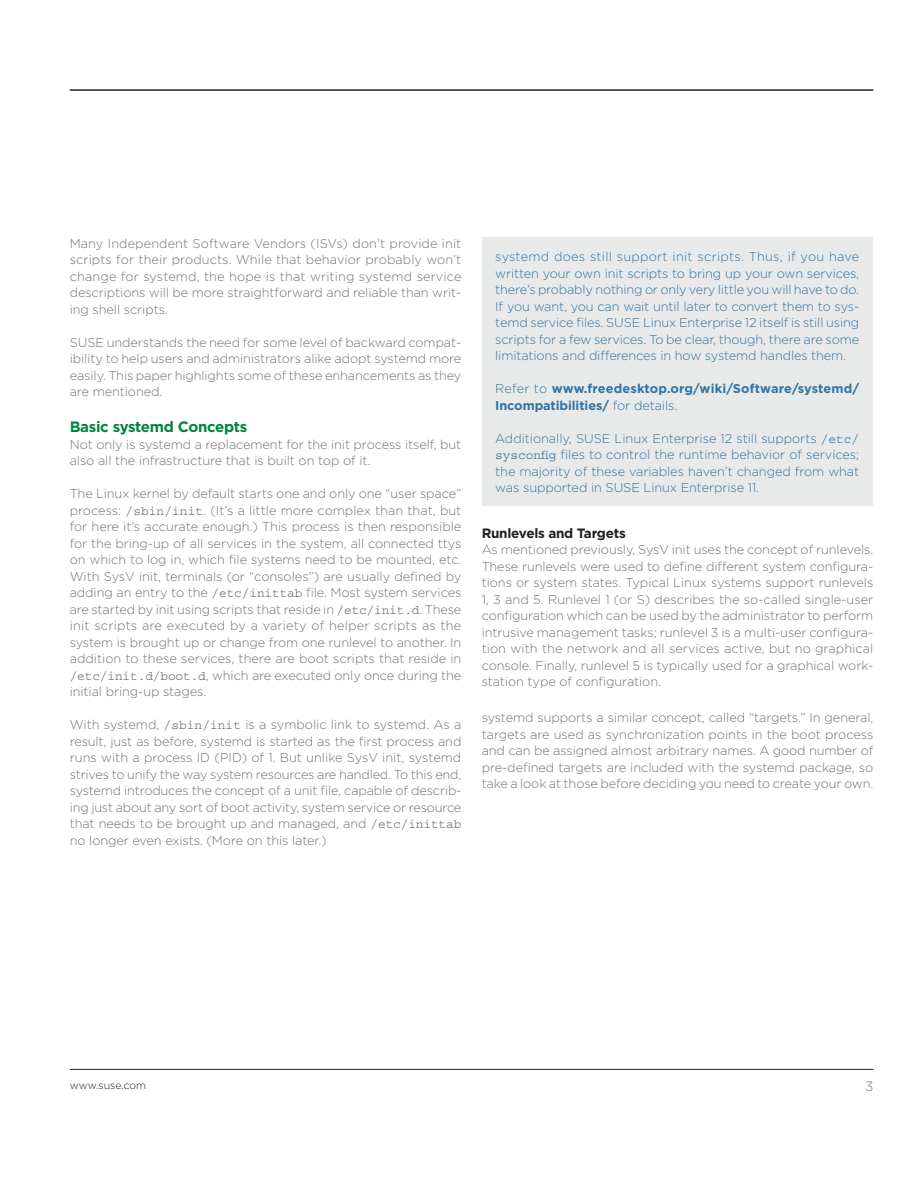
<style>
.page{position:relative;width:918px;height:1188px;background:#fff}
.page>*{position:absolute;margin:0;border:0;box-sizing:border-box;transform-origin:0 0}
.subhead_10_13-green{font:700 15px "Gotham";letter-spacing:-.02em;color:#00843d}
.subhead_10_13{font:700 13.5px "Gotham";letter-spacing:-.02em;color:#231f20}
.body1{font:300 13.5px "Gotham";color:#6a747b}
.body_8_5_11{font:300 12.75px/16.5px "Gotham";letter-spacing:-.005em;color:#6a747b;text-align:justify}
.body1-2{font:300 12.75px/16.5px "Gotham";letter-spacing:-.005em;color:#6a747b}
.body_8_5_11-2{font:300 12.75px/16.5px "Gotham";letter-spacing:-.01em;color:#3174a3}
.body_8_5_11-3{font:700 12.75px/16.5px "Gotham";color:#3174a3}
.t1{font:300 10.5px "Gotham";color:#231f20}
.s1{font-family:"Courier";font-weight:400}
.s2{font-weight:300}
</style>
<div class="page">
<hr style="left:70px;top:89px;width:803px;height:2px;background:#231f20">
<hr style="left:70px;top:1069px;width:803px;height:1px;background:#231f20">
<div style="left:482px;top:238px;width:391px;height:268px;background:#e7eae9"></div>
<p class="body_8_5_11" style="left:70px;top:235px;width:393px">Many Independent Software Vendors (ISVs) don’t provide init scripts for their products. While that behavior probably won’t change for systemd, the hope is that writing systemd service descriptions will be more straightforward and reliable than writ&shy;ing shell scripts.</p>
<p class="body_8_5_11" style="left:70px;top:334px;width:393px">SUSE understands the need for some level of backward compat&shy;ibility to help users and administrators alike adopt systemd more easily. This paper highlights some of these enhancements as they are mentioned.</p>
<p class="subhead_10_13-green" style="left:70px;top:418px;width:179px">Basic systemd Concepts</p>
<p class="body_8_5_11" style="left:70px;top:436px;width:393px">Not only is systemd a replacement for the init process itself, but also all the infrastructure that is built on top of it.</p>
<p class="body_8_5_11" style="left:70px;top:485px;width:393px;text-align:left">The Linux kernel by default starts one and only one “user space” process: <span class="s1">/sbin/init</span>. (It’s a little more complex than that, but for here it’s accurate enough.) This process is then responsible for the bring-up of all services in the system, all connected ttys on which to log in, which file systems need to be mounted, etc.<br>With SysV init, terminals (or “consoles”) are usually defined by adding an entry to the <span class="s1">/etc/inittab</span> file. Most system services are started by init using scripts that reside in <span class="s1">/etc/init.d</span>. These init scripts are executed by a variety of helper scripts as the system is brought up or change from one runlevel to another. In addition to these services, there are boot scripts that reside in <span class="s1">/etc/init.d/boot.d</span>, which are executed only once during the initial bring-up stages.</p>
<p class="body_8_5_11" style="left:70px;top:716px;width:393px">With systemd, <span class="s1">/sbin/init</span> is a symbolic link to systemd. As a result, just as before, systemd is started as the first process and runs with a process ID (PID) of 1. But unlike SysV init, systemd strives to unify the way system resources are handled. To this end, systemd introduces the concept of a unit file, capable of describ&shy;ing just about any sort of boot activity, system service or resource that needs to be brought up and managed, and <span class="s1">/etc/inittab </span>no longer even exists. (More on this later.)</p>
<p class="body_8_5_11-2" style="left:495px;top:248px;width:365px">systemd does still support init scripts. Thus, if you have written your own init scripts to bring up your own services, there’s probably nothing or only very little you will have to do.<br>If you want, you can wait until later to convert them to sys&shy;temd service files. SUSE Linux Enterprise 12 itself is still using scripts for a few services. To be clear, though, there are some limitations and differences in how systemd handles them.</p>
<p class="body_8_5_11-3" style="left:495px;top:380px;width:365px"><span class="s2">Refer to</span> www.freedesktop.org/wiki/Software/systemd/<br>Incompatibilities/ <span class="s2">for details.</span></p>
<p class="body_8_5_11-2" style="left:495px;top:430px;width:365px;text-align:justify">Additionally, SUSE Linux Enterprise 12 still supports <span class="s1">/etc/ sysconfig</span> files to control the runtime behavior of services; the majority of these variables haven’t changed from what was supported in SUSE Linux Enterprise 11.</p>
<p class="subhead_10_13" style="left:482px;top:525px;width:146px">Runlevels and Targets</p>
<p class="body1-2" style="left:482px;top:541px;width:393px">As mentioned previously, SysV init uses the concept of runlevels.<br>These runlevels were used to define different system configura&shy;tions or system states. Typical Linux systems support runlevels 1, 3 and 5. Runlevel 1 (or S) describes the so-called single-user configuration which can be used by the administrator to perform intrusive management tasks; runlevel 3 is a multi-user configura&shy;tion with the network and all services active, but no graphical console. Finally, runlevel 5 is typically used for a graphical work&shy;station type of configuration.</p>
<p class="body1-2" style="left:482px;top:709px;width:393px;text-align:justify">systemd supports a similar concept, called “targets.” In general, targets are used as synchronization points in the boot process and can be assigned almost arbitrary names. A good number of pre-defined targets are included with the systemd package, so take a look at those before deciding you need to create your own.</p>
<p class="t1" style="left:70px;top:1078px;width:78px">www.suse.com</p>
<p class="body1" style="left:865px;top:1078px;width:10px">3</p>
</div>
